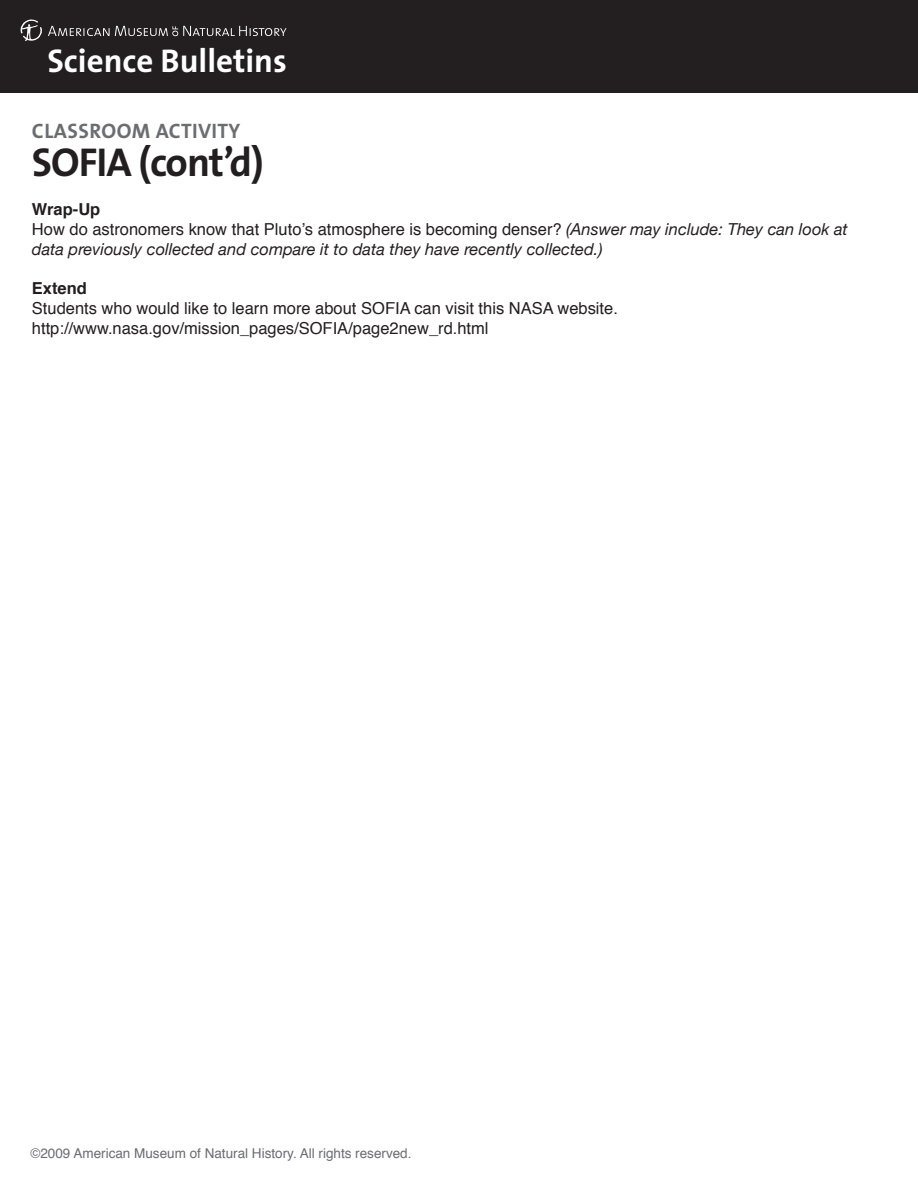
<style>
.page{position:relative;width:918px;height:1188px;background:#fff}
.page>*{position:absolute;margin:0;border:0;box-sizing:border-box;transform-origin:0 0}
.t1{font:700 40.5px "The Sans";letter-spacing:-.025em;color:#231f20}
.t2{font:700 33px "The Sans";color:#fff}
.t3{font:21px "The Sans Bold Caps";letter-spacing:.015em;color:#6c6d70}
.t4{font:16.5px/19.8px "Helvetica";color:#231f20}
.t5{font:italic 16.5px "Helvetica Neue";color:#231f20}
.t6{font:700 16.5px "Helvetica";color:#231f20}
.t7{font:13.5px "Helvetica";color:#6c6d70}
.s1{font-weight:700}
.s2{font-family:"Helvetica Neue";font-style:italic}
</style>
<div class="page">
<div style="left:0;top:0;width:918px;height:93px;background:#231f20"></div>
<svg style="left:21px;top:20px;width:265px;height:21px"></svg>
<h2 class="t2" style="left:47px;top:33px;width:241px">Science Bulletins</h2>
<p class="t3" style="left:32px;top:114px;width:210px">CLASSROOM ACTIVITY</p>
<h1 class="t1" style="left:32px;top:128px;width:233px">SOFIA (cont’d)</h1>
<p class="t4" style="left:32px;top:201px;width:817px"><span class="s1">Wrap-Up<br></span>How do astronomers know that Pluto’s atmosphere is becoming denser? <span class="s2">(Answer may include: They can look at</span></p>
<p class="t5" style="left:32px;top:237px;width:572px">data previously collected and compare it to data they have recently collected.)</p>
<p class="t6" style="left:32px;top:277px;width:57px">Extend</p>
<p class="t4" style="left:32px;top:300px;width:588px">Students who would like to learn more about SOFIA can visit this NASA website. http://www.nasa.gov/mission_pages/SOFIA/page2new_rd.html</p>
<p class="t7" style="left:30px;top:1144px;width:383px">©2009 American Museum of Natural History. All rights reserved.</p>
</div>
